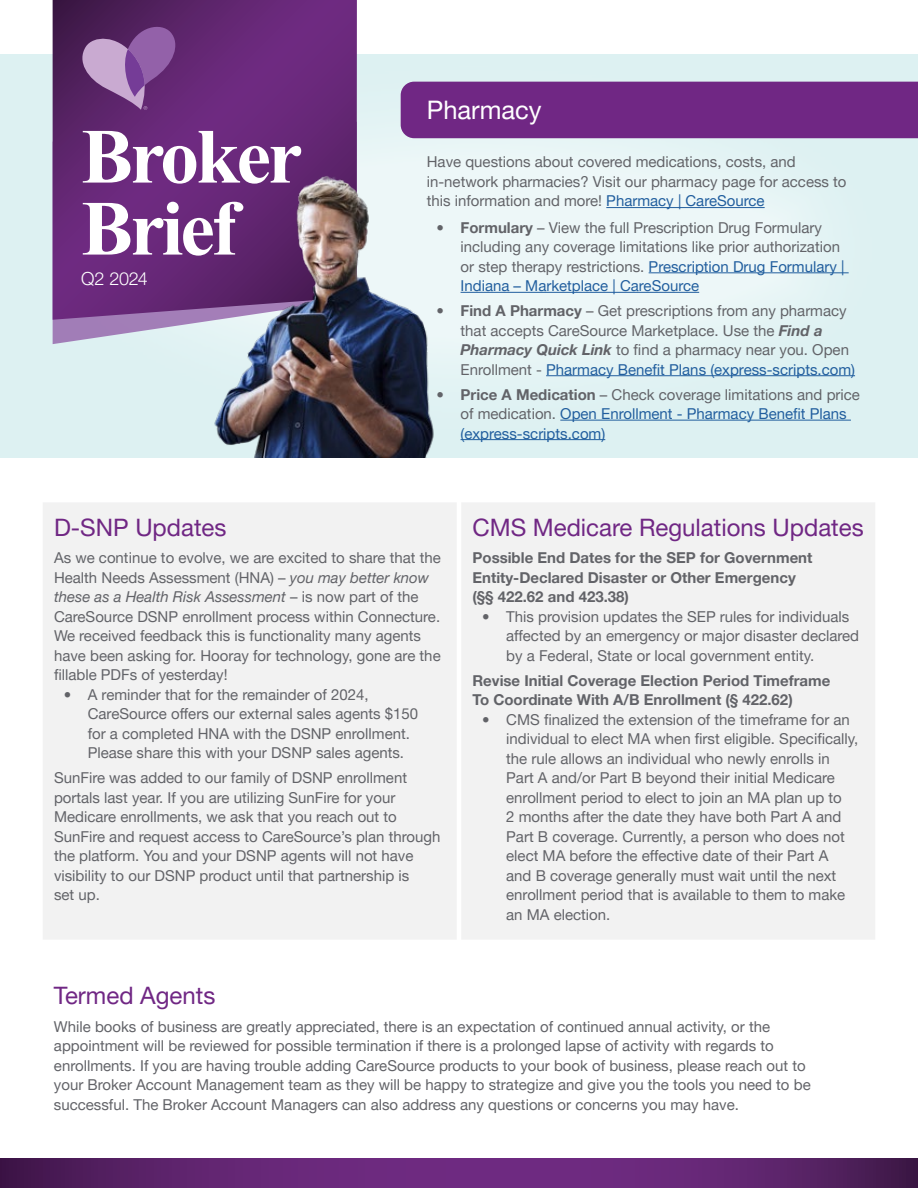
<style>
.page{position:relative;width:918px;height:1188px;background:#fff}
.page>*{position:absolute;margin:0;border:0;box-sizing:border-box;transform-origin:0 0}
.t1{font:700 78px/72px "Times New Roman";letter-spacing:-.04em;color:#fff}
.t2{font:25.5px "Helvetica Neue LT Pro";color:#fff}
.t3{font:24px "Helvetica Neue LT Pro";color:#702784}
.t4{font:300 18px "Helvetica Neue LT Pro";letter-spacing:-.015em;color:#fff}
.t5{font:15px/19.5px "Helvetica Neue LT Pro";color:#626368}
.t6{font:700 15px/19.5px "Helvetica Neue LT Pro";color:#626368}
.t7{font:15px/19.5px "Helvetica Neue LT Pro";color:#215e9e}
.s1{color:#215e9e}
.s2{font-weight:700}
.s3{font-weight:700;font-style:italic}
.s4{font-weight:700;color:#626368}
.s5{color:#626368}
.s6{font-style:italic}
</style>
<div class="page">
<div style="left:0;top:54px;width:918px;height:404px;background:#ddf1f2"></div>
<div style="left:40px;top:35px;width:864px;height:427px;background:#e6f4f5;border-radius:50%"></div>
<div style="left:401px;top:82px;width:517px;height:56px;background:#702784"></div>
<svg style="left:53px;top:320px;width:157px;height:24px;fill:#a583ba"></svg>
<svg style="left:53px;top:0;width:304px;height:320px;background:#662876"></svg>
<svg style="left:82px;top:27px;width:93px;height:83px;background:#875896"></svg>
<hr style="left:606px;top:207px;width:159px;height:1px;background:#215e9e">
<hr style="left:649px;top:272px;width:200px;height:1px;background:#215e9e">
<hr style="left:461px;top:292px;width:238px;height:1px;background:#215e9e">
<hr style="left:546px;top:375px;width:309px;height:1px;background:#215e9e">
<hr style="left:560px;top:420px;width:291px;height:1px;background:#215e9e">
<hr style="left:461px;top:439px;width:144px;height:1px;background:#215e9e">
<div style="left:43px;top:503px;width:832px;height:436px;background:#f2f2f2"></div>
<img style="left:210px;top:171px;width:224px;height:287px">
<svg style="left:0;top:1158px;width:918px;height:30px;background:#5f246f"></svg>
<h1 class="t1" style="left:81px;top:119px;width:223px">Broker<br>Brief</h1>
<h1 class="t4" style="left:81px;top:267px;width:68px">Q2 2024</h1>
<h2 class="t2" style="left:427px;top:95px;width:116px">Pharmacy</h2>
<p class="t5" style="left:427px;top:152px;width:421px">Have questions about covered medications, costs, and in-network pharmacies? Visit our pharmacy page for access to this information and more! <span class="s1">Pharmacy | CareSource</span></p>
<p class="t5" style="left:461px;top:217px;width:385px;text-indent:-24px"><span class="s2">• Formulary</span> – View the full Prescription Drug Formulary including any coverage limitations like prior authorization or step therapy restrictions. <span class="s1">Prescription Drug Formulary | Indiana – Marketplace | CareSource</span></p>
<p class="t5" style="left:461px;top:301px;width:396px;text-indent:-24px"><span class="s2">• Find A Pharmacy</span> – Get prescriptions from any pharmacy that accepts CareSource Marketplace. Use the <span class="s3">Find a Pharmacy Quick Link</span> to find a pharmacy near you. Open Enrollment - <span class="s1">Pharmacy Benefit Plans (express-scripts.com)</span></p>
<p class="t7" style="left:461px;top:384px;width:401px;text-indent:-24px"><span class="s4">• Price A Medication</span> <span class="s5">– Check coverage limitations and price of medication.</span> Open Enrollment - Pharmacy Benefit Plans (express-scripts.com)</p>
<h2 class="t3" style="left:54px;top:512px;width:174px">D-SNP Updates</h2>
<p class="t5" style="left:54px;top:548px;width:388px">As we continue to evolve, we are excited to share that the Health Needs Assessment (HNA) – <span class="s6">you may better know these as a Health Risk Assessment</span> – is now part of the CareSource DSNP enrollment process within Connecture.<br>We received feedback this is functionality many agents have been asking for. Hooray for technology, gone are the fillable PDFs of yesterday!</p>
<p class="t5" style="left:88px;top:684px;width:332px;text-indent:-24px">• A reminder that for the remainder of 2024, CareSource offers our external sales agents $150 for a completed HNA with the DSNP enrollment.<br>Please share this with your DSNP sales agents.</p>
<p class="t5" style="left:54px;top:768px;width:388px">SunFire was added to our family of DSNP enrollment portals last year. If you are utilizing SunFire for your Medicare enrollments, we ask that you reach out to SunFire and request access to CareSource’s plan through the platform. You and your DSNP agents will not have visibility to our DSNP product until that partnership is<br>set up.</p>
<h2 class="t3" style="left:472px;top:512px;width:393px">CMS Medicare Regulations Updates</h2>
<p class="t6" style="left:472px;top:548px;width:342px">Possible End Dates for the SEP for Government<br>Entity-Declared Disaster or Other Emergency (§§ 422.62 and 423.38)</p>
<p class="t5" style="left:506px;top:606px;width:354px;text-indent:-24px">• This provision updates the SEP rules for individuals affected by an emergency or major disaster declared by a Federal, State or local government entity.</p>
<p class="t6" style="left:472px;top:670px;width:359px">Revise Initial Coverage Election Period Timeframe<br>To Coordinate With A/B Enrollment (§ 422.62)</p>
<p class="t5" style="left:506px;top:709px;width:354px;text-indent:-24px">• CMS finalized the extension of the timeframe for an individual to elect MA when first eligible. Specifically, the rule allows an individual who newly enrolls in Part A and/or Part B beyond their initial Medicare enrollment period to elect to join an MA plan up to<br>2 months after the date they have both Part A and Part B coverage. Currently, a person who does not elect MA before the effective date of their Part A<br>and B coverage generally must wait until the next enrollment period that is available to them to make an MA election.</p>
<h2 class="t3" style="left:54px;top:981px;width:163px">Termed Agents</h2>
<p class="t5" style="left:54px;top:1016px;width:758px">While books of business are greatly appreciated, there is an expectation of continued annual activity, or the appointment will be reviewed for possible termination if there is a prolonged lapse of activity with regards to enrollments. If you are having trouble adding CareSource products to your book of business, please reach out to your Broker Account Management team as they will be happy to strategize and give you the tools you need to be successful. The Broker Account Managers can also address any questions or concerns you may have.</p>
</div>
